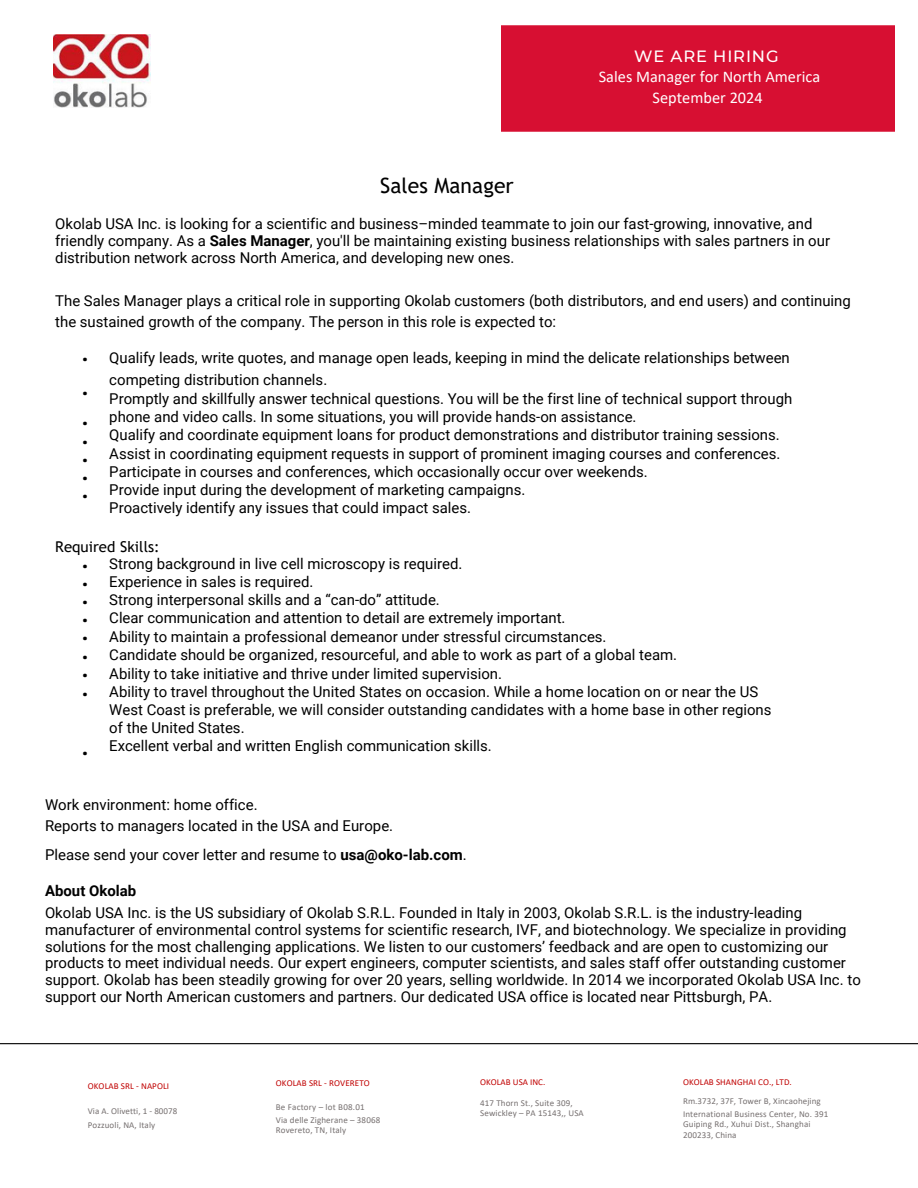
<style>
.page{position:relative;width:918px;height:1188px;background:#fff}
.page>*{position:absolute;margin:0;border:0;box-sizing:border-box;transform-origin:0 0}
.t1{font:21px "Trebuchet MS";letter-spacing:.005em;color:#000}
.t2{font:16.35px/20.9px "Calibri";color:#fff;text-align:center}
.t3{font:500 16.35px "Montserrat";letter-spacing:.055em;color:#fff}
.t4{font:15px/18.3px "Roboto";color:#000}
.t5{font:15px/30.3px "IBM Plex Sans";color:#000}
.t6{font:15px "Trebuchet MS";letter-spacing:.005em;color:#000}
.t7{font:9px/10.2px "Calibri";letter-spacing:.015em;color:#767070}
.t8{font:9px "Calibri";letter-spacing:.01em;color:#c00000}
.s1{font-weight:700}
.s2{color:#c00000}
</style>
<div class="page">
<img style="left:54px;top:35px;width:97px;height:73px">
<div style="left:502px;top:26px;width:392px;height:105px;background:#d70f32"></div>
<hr style="left:0;top:1043px;width:918px;height:1px;background:#000">
<h1 class="t1" style="left:380px;top:173px;width:135px">Sales Manager</h1>
<p class="t3" style="left:634px;top:46px;width:146px">WE ARE HIRING</p>
<p class="t2" style="left:599px;top:67px;width:223px">Sales Manager for North America<br>September 2024</p>
<p class="t4" style="left:55px;top:215px;width:776px;line-height:16.8px">Okolab USA Inc. is looking for a scientific and business–minded teammate to join our fast-growing, innovative, and friendly company. As a <span class="s1">Sales Manager</span>, you'll be maintaining existing business relationships with sales partners in our distribution network across North America, and developing new ones.</p>
<p class="t4" style="left:55px;top:290px;width:797px;line-height:21.3px">The Sales Manager plays a critical role in supporting Okolab customers (both distributors, and end users) and continuing the sustained growth of the company. The person in this role is expected to:</p>
<p class="t5" style="left:82px;top:343px;width:7px">•</p>
<p class="t5" style="left:82px;top:377px;width:7px">• •</p>
<p class="t5" style="left:82px;top:427px;width:7px">•</p>
<p class="t5" style="left:82px;top:445px;width:7px">•</p>
<p class="t5" style="left:82px;top:463px;width:7px">•</p>
<p class="t5" style="left:82px;top:481px;width:7px">•</p>
<h2 class="t4" style="left:109px;top:348px;width:682px;line-height:21.3px">Qualify leads, write quotes, and manage open leads, keeping in mind the delicate relationships between competing distribution channels.</h2>
<h2 class="t4" style="left:109px;top:390px;width:684px">Promptly and skillfully answer technical questions. You will be the first line of technical support through phone and video calls. In some situations, you will provide hands-on assistance.<br>Qualify and coordinate equipment loans for product demonstrations and distributor training sessions.<br>Assist in coordinating equipment requests in support of prominent imaging courses and conferences.<br>Participate in courses and conferences, which occasionally occur over weekends.<br>Provide input during the development of marketing campaigns.<br>Proactively identify any issues that could impact sales.</h2>
<h2 class="t6" style="left:55px;top:538px;width:106px">Required Skills:</h2>
<h3 class="t5" style="left:82px;top:550px;width:7px">•</h3>
<p class="t5" style="left:82px;top:568px;width:7px">•</p>
<p class="t5" style="left:82px;top:586px;width:7px">•</p>
<h3 class="t5" style="left:82px;top:604px;width:7px">•</h3>
<p class="t5" style="left:82px;top:622px;width:7px">•</p>
<p class="t5" style="left:82px;top:641px;width:7px">•</p>
<p class="t5" style="left:82px;top:659px;width:7px">•</p>
<h3 class="t5" style="left:82px;top:678px;width:7px">•</h3>
<p class="t4" style="left:109px;top:555px;width:664px">Strong background in live cell microscopy is required.<br>Experience in sales is required.<br>Strong interpersonal skills and a “can-do” attitude.<br>Clear communication and attention to detail are extremely important.<br>Ability to maintain a professional demeanor under stressful circumstances.<br>Candidate should be organized, resourceful, and able to work as part of a global team.<br>Ability to take initiative and thrive under limited supervision.<br>Ability to travel throughout the United States on occasion. While a home location on or near the US West Coast is preferable, we will consider outstanding candidates with a home base in other regions of the United States.<br>Excellent verbal and written English communication skills.</p>
<p class="t5" style="left:82px;top:737px;width:7px">•</p>
<p class="t4" style="left:45px;top:794px;width:350px;line-height:21.3px">Work environment: home office.<br>Reports to managers located in the USA and Europe.</p>
<p class="t4" style="left:45px;top:846px;width:423px">Please send your cover letter and resume to <span class="s1">usa@oko-lab.com</span>.</p>
<p class="t4" style="left:45px;top:881px;width:759px;line-height:21.3px"><span class="s1">About Okolab<br></span>Okolab USA Inc. is the US subsidiary of Okolab S.R.L. Founded in Italy in 2003, Okolab S.R.L. is the industry-leading</p>
<p class="t4" style="left:45px;top:921px;width:817px;line-height:16.8px">manufacturer of environmental control systems for scientific research, IVF, and biotechnology. We specialize in providing solutions for the most challenging applications. We listen to our customers’ feedback and are open to customizing our products to meet individual needs. Our expert engineers, computer scientists, and sales staff offer outstanding customer support. Okolab has been steadily growing for over 20 years, selling worldwide. In 2014 we incorporated Okolab USA Inc. to support our North American customers and partners. Our dedicated USA office is located near Pittsburgh, PA.</p>
<h2 class="t8" style="left:88px;top:1082px;width:83px">OKOLAB SRL - NAPOLI</h2>
<h1 class="t7" style="left:88px;top:1107px;width:91px">Via A. Olivetti, 1 - 80078</h1>
<h2 class="t7" style="left:88px;top:1121px;width:69px">Pozzuoli, NA, Italy</h2>
<h2 class="t8" style="left:276px;top:1079px;width:95px">OKOLAB SRL - ROVERETO</h2>
<p class="t7" style="left:276px;top:1102px;width:90px">Be Factory – lot B08.01</p>
<p class="t7" style="left:276px;top:1116px;width:106px">Via delle Zigherane – 38068</p>
<p class="t7" style="left:276px;top:1126px;width:72px">Rovereto, TN, Italy</p>
<p class="t8" style="left:480px;top:1079px;width:67px">OKOLAB USA INC.</p>
<p class="t7" style="left:480px;top:1099px;width:105px">417 Thorn St., Suite 309,<br>Sewickley – PA 15143,, USA</p>
<p class="t7" style="left:683px;top:1073px;width:139px;line-height:19.2px"><span class="s2">OKOLAB SHANGHAI CO., LTD.<br></span>Rm.3732, 37F, Tower B, Xincaohejing</p>
<h2 class="t7" style="left:683px;top:1109px;width:147px">International Business Center, No. 391</h2>
<h2 class="t7" style="left:683px;top:1119px;width:129px">Guiping Rd., Xuhui Dist., Shanghai</h2>
<p class="t7" style="left:683px;top:1131px;width:55px">200233, China</p>
</div>
